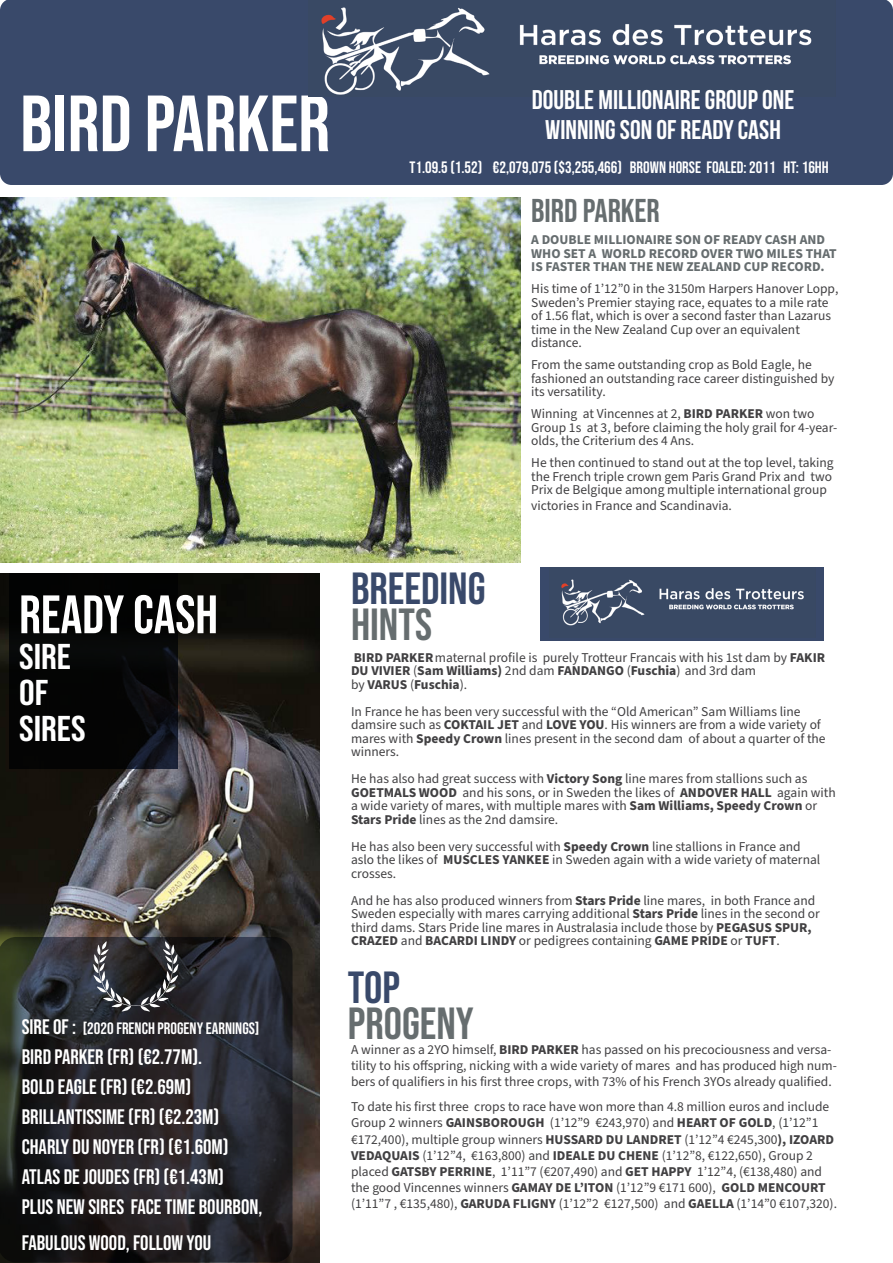
<style>
.page{position:relative;width:893px;height:1263px;background:#fff}
.page>*{position:absolute;margin:0;border:0;box-sizing:border-box;transform-origin:0 0}
.Title_Bebas_68_White{font:79.5px "Bebas Neue";color:#fff}
.Title_Bebas_68_White-2{font:54px "Bebas Neue";color:#fff}
.Bebas{font:45px/36px "Bebas Neue";color:#39496a}
.Bebas-2{font:45px/36px "Bebas Neue";color:#666d6f}
.Title_Bebas_68_White-3{font:35.85px "Bebas Neue";color:#fff;scale:1.09 1}
.Body_1{font:33px "Bebas Neue";color:#666d6f}
.Small_Title_14_White{font:700 27px "Bebas Neue";color:#fff}
.Small_Title_15_C_Whi{font:21px/36px "Bebas Neue";color:#fff}
.Small_Title_14_White-2{font:16.5px "Bebas Neue";color:#fff}
.Small_Title_15_C_Whi-2{font:16.5px "Bebas Neue";color:#fff}
.Body_1-2{font:13.5px/13.5px "Source Sans Pro";color:#414042}
.Body_1-3{font:700 13.5px/13.5px "Source Sans Pro";color:#666d6f}
.Body_1-4{font:700 13.5px "Source Sans Pro";color:#414042}
.s1{font-weight:700}
.s2{font-size:21px}
.s3{color:#666d6f}
.s4{font-weight:400}
.s5{color:#39496a}
</style>
<div class="page">
<div style="left:0;top:0;width:893px;height:185px;background:#39496a"></div>
<div style="left:540px;top:567px;width:284px;height:73px;background:#39496a"></div>
<img style="left:561px;top:579px;width:243px;height:47px">
<img style="left:0;top:198px;width:521px;height:365px">
<div style="left:308px;top:0;width:554px;height:97px;background:#39496a"></div>
<img style="left:321px;top:7px;width:491px;height:88px">
<img style="left:0;top:574px;width:320px;height:688px">
<svg style="left:9px;top:574px;width:169px;height:195px;background:#050607"></svg>
<svg style="left:0;top:937px;width:292px;height:325px;background:#252529"></svg>
<svg style="left:93px;top:941px;width:86px;height:71px;background:#424144"></svg>
<p class="Title_Bebas_68_White" style="left:20px;top:79px;width:312px">BIRD PARKER</p>
<p class="Small_Title_14_White" style="left:532px;top:85px;width:264px">DOUBLE MILLIONAIRE GROUP ONE</p>
<p class="Small_Title_14_White" style="left:545px;top:115px;width:237px">WINNING SON OF READY CASH</p>
<p class="Small_Title_14_White-2" style="left:410px;top:158px;width:421px">T<span class="s1">1.09.5</span> (1.52) <span class="s1">€2,079,075</span> ($3,255,466) BROWN HORSE FOALED: 2011 HT: 16HH</p>
<p class="Body_1" style="left:531px;top:192px;width:130px">BIRD PARKER</p>
<p class="Body_1-3" style="left:531px;top:233px;width:307px">A DOUBLE MILLIONAIRE SON OF READY CASH AND<br>WHO SET A WORLD RECORD OVER TWO MILES THAT<br>IS FASTER THAN THE NEW ZEALAND CUP RECORD.</p>
<p class="Body_1-2" style="left:531px;top:282px;width:309px">His time of 1’12”0 in the 3150m Harpers Hanover Lopp, Sweden’s Premier staying race, equates to a mile rate of 1.56 flat, which is over a second faster than Lazarus time in the New Zealand Cup over an equivalent distance.</p>
<p class="Body_1-2" style="left:531px;top:358px;width:305px">From the same outstanding crop as Bold Eagle, he fashioned an outstanding race career distinguished by its versatility.</p>
<p class="Body_1-2" style="left:531px;top:407px;width:308px">Winning at Vincennes at 2, <span class="s1">BIRD PARKER</span> won two<br>Group 1s at 3, before claiming the holy grail for 4-year&shy;olds, the Criterium des 4 Ans.</p>
<p class="Body_1-2" style="left:531px;top:456px;width:304px">He then continued to stand out at the top level, taking the French triple crown gem Paris Grand Prix and two<br>Prix de Belgique among multiple international group</p>
<p class="Body_1-2" style="left:531px;top:500px;width:202px">victories in France and Scandinavia.</p>
<p class="Title_Bebas_68_White-2" style="left:19px;top:584px;width:200px">READY CASH</p>
<p class="Title_Bebas_68_White-3" style="left:19px;top:636px;width:49px">SIRE</p>
<p class="Title_Bebas_68_White-3" style="left:19px;top:672px;width:28px">OF</p>
<p class="Title_Bebas_68_White-3" style="left:19px;top:708px;width:62px">SIRES</p>
<p class="Small_Title_15_C_Whi-2" style="left:22px;top:1019px;width:239px"><span class="s2">SIRE OF :</span> [2020 FRENCH PROGENY EARNINGS]</p>
<p class="Small_Title_15_C_Whi" style="left:22px;top:1038px;width:182px">BIRD PARKER (FR) (€2.77M).</p>
<p class="Small_Title_15_C_Whi" style="left:22px;top:1068px;width:171px">BOLD EAGLE (FR) (€2.69M)</p>
<p class="Small_Title_15_C_Whi" style="left:22px;top:1098px;width:199px">BRILLANTISSIME (FR) (€2.23M)</p>
<p class="Small_Title_15_C_Whi" style="left:22px;top:1128px;width:208px">CHARLY DU NOYER (FR) (€1.60M)</p>
<p class="Small_Title_15_C_Whi" style="left:22px;top:1158px;width:204px">ATLAS DE JOUDES (FR) (€1.43M)</p>
<p class="Small_Title_15_C_Whi" style="left:22px;top:1188px;width:242px">PLUS NEW SIRES FACE TIME BOURBON,<br>FABULOUS WOOD, FOLLOW YOU</p>
<p class="Bebas" style="left:351px;top:570px;width:136px">BREEDING<br><span class="s3">HINTS</span></p>
<p class="Body_1-2" style="left:351px;top:651px;width:476px"><span class="s1">BIRD PARKER</span> maternal profile is purely Trotteur Francais with his 1st dam by <span class="s1">FAKIR<br>DU VIVIER</span> (<span class="s1">Sam Williams)</span> 2nd dam <span class="s1">FANDANGO</span> (<span class="s1">Fuschia</span>) and 3rd dam</p>
<p class="Body_1-4" style="left:351px;top:675px;width:118px"><span class="s4">by</span> VARUS <span class="s4">(</span>Fuschia<span class="s4">).</span></p>
<p class="Body_1-2" style="left:351px;top:705px;width:476px">In France he has been very successful with the “Old American” Sam Williams line damsire such as <span class="s1">COKTAIL JET</span> and <span class="s1">LOVE YOU</span>. His winners are from a wide variety of mares with <span class="s1">Speedy Crown</span> lines present in the second dam of about a quarter of the winners.</p>
<p class="Body_1-2" style="left:351px;top:773px;width:486px">He has also had great success with <span class="s1">Victory Song</span> line mares from stallions such as <span class="s1">GOETMALS WOOD</span> and his sons, or in Sweden the likes of <span class="s1">ANDOVER HALL</span> again with a wide variety of mares, with multiple mares with <span class="s1">Sam Williams, Speedy Crown</span> or <span class="s1">Stars Pride</span> lines as the 2nd damsire.</p>
<p class="Body_1-2" style="left:351px;top:840px;width:471px">He has also been very successful with <span class="s1">Speedy Crown</span> line stallions in France and aslo the likes of <span class="s1">MUSCLES YANKEE</span> in Sweden again with a wide variety of maternal crosses.</p>
<p class="Body_1-2" style="left:351px;top:894px;width:470px">And he has also produced winners from <span class="s1">Stars Pride</span> line mares, in both France and Sweden especially with mares carrying additional <span class="s1">Stars Pride</span> lines in the second or third dams. Stars Pride line mares in Australasia include those by <span class="s1">PEGASUS SPUR, CRAZED</span> and <span class="s1">BACARDI LINDY</span> or pedigrees containing <span class="s1">GAME PRIDE</span> or <span class="s1">TUFT</span>.</p>
<p class="Bebas-2" style="left:348px;top:969px;width:128px"><span class="s5">TOP<br></span>PROGENY</p>
<p class="Body_1-2" style="left:351px;top:1042px;width:487px;line-height:16.2px">A winner as a 2YO himself, <span class="s1">BIRD PARKER</span> has passed on his precociousness and versa&shy;tility to his offspring, nicking with a wide variety of mares and has produced high num&shy;bers of qualifiers in his first three crops, with 73% of his French 3YOs already qualified.</p>
<p class="Body_1-2" style="left:351px;top:1099px;width:487px;line-height:16.2px">To date his first three crops to race have won more than 4.8 million euros and include Group 2 winners <span class="s1">GAINSBOROUGH</span> (1’12”9 €243,970) and <span class="s1">HEART OF GOLD</span>, (1’12”1 €172,400), multiple group winners <span class="s1">HUSSARD DU LANDRET</span> (1’12”4 €245,300<span class="s1">), IZOARD VEDAQUAIS</span> (1’12”4, €163,800) and <span class="s1">IDEALE DU CHENE</span> (1’12”8, €122,650), Group 2 placed <span class="s1">GATSBY PERRINE</span>, 1’11”7 (€207,490) and <span class="s1">GET HAPPY</span> 1’12”4, (€138,480) and the good Vincennes winners <span class="s1">GAMAY DE L’ITON</span> (1’12”9 €171 600), <span class="s1">GOLD MENCOURT </span>(1’11”7 , €135,480), <span class="s1">GARUDA FLIGNY</span> (1’12”2 €127,500) and <span class="s1">GAELLA</span> (1’14”0 €107,320).</p>
</div>
